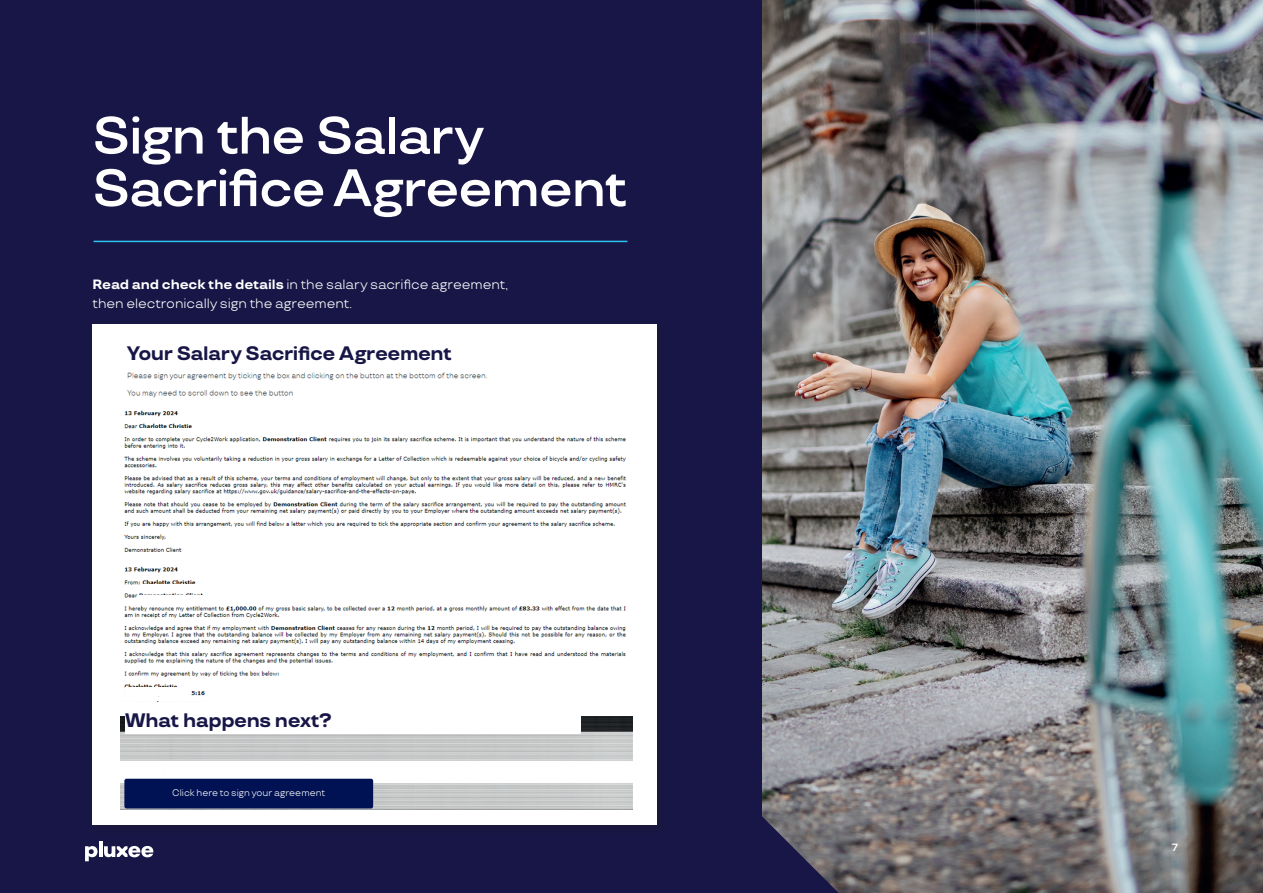
<style>
.page{position:relative;width:1263px;height:893px;background:#fff}
.page>*{position:absolute;margin:0;border:0;box-sizing:border-box;transform-origin:0 0}
.t1{font:600 52.5px/52.5px "TT Travels";letter-spacing:-.03em;color:#fff}
.t2{font:700 19.5px "TT Travels";letter-spacing:-.025em;color:#181646}
.t3{font:13.5px/19.5px "TT Travels";letter-spacing:-.005em;color:#fff}
.t4{font:600 10.5px "TT Travels";color:#fff}
.t5{font:9.6px "TT Travels";color:#fff;scale:.96 1}
.s1{font-weight:700}
</style>
<div class="page">
<img style="left:761px;top:0;width:502px;height:893px">
<svg style="left:761px;top:807px;width:78px;height:86px;background:#4a475e"></svg>
<div style="left:0;top:0;width:761px;height:893px;background:#181646"></div>
<svg style="left:85px;top:846px;width:13px;height:15px"></svg>
<hr style="left:99px;top:842px;width:4px;height:15px;background:#fff">
<svg style="left:104px;top:846px;width:49px;height:11px"></svg>
<div style="left:92px;top:324px;width:565px;height:501px;background:#fff"></div>
<img style="left:124px;top:372px;width:503px;height:325px">
<div style="left:139px;top:428px;width:55px;height:9px;background:#fff"></div>
<div style="left:142px;top:584px;width:55px;height:9px;background:#fff"></div>
<div style="left:139px;top:595px;width:66px;height:9px;background:#fff"></div>
<div style="left:125px;top:687px;width:66px;height:8px;background:#fff"></div>
<img style="left:120px;top:716px;width:513px;height:94px">
<div style="left:125px;top:709px;width:455px;height:25px;background:#fff"></div>
<hr style="left:94px;top:241px;width:533px;height:1px;background:#2cc3ee">
<div style="left:124px;top:779px;width:249px;height:29px;background:#001253;border-radius:2px"></div>
<h1 class="t1" style="left:92px;top:110px;width:536px">Sign the Salary<br>Sacrifice Agreement</h1>
<p class="t3" style="left:92px;top:274px;width:417px"><span class="s1">Read and check the details</span> in the salary sacrifice agreement, then electronically sign the agreement.</p>
<h2 class="t2" style="left:127px;top:341px;width:327px">Your Salary Sacrifice Agreement</h2>
<h2 class="t2" style="left:125px;top:708px;width:208px">What happens next?</h2>
<p class="t5" style="left:172px;top:787px;width:161px">Click here to sign your agreement</p>
<p class="t4" style="left:1172px;top:841px;width:8px">7</p>
</div>
